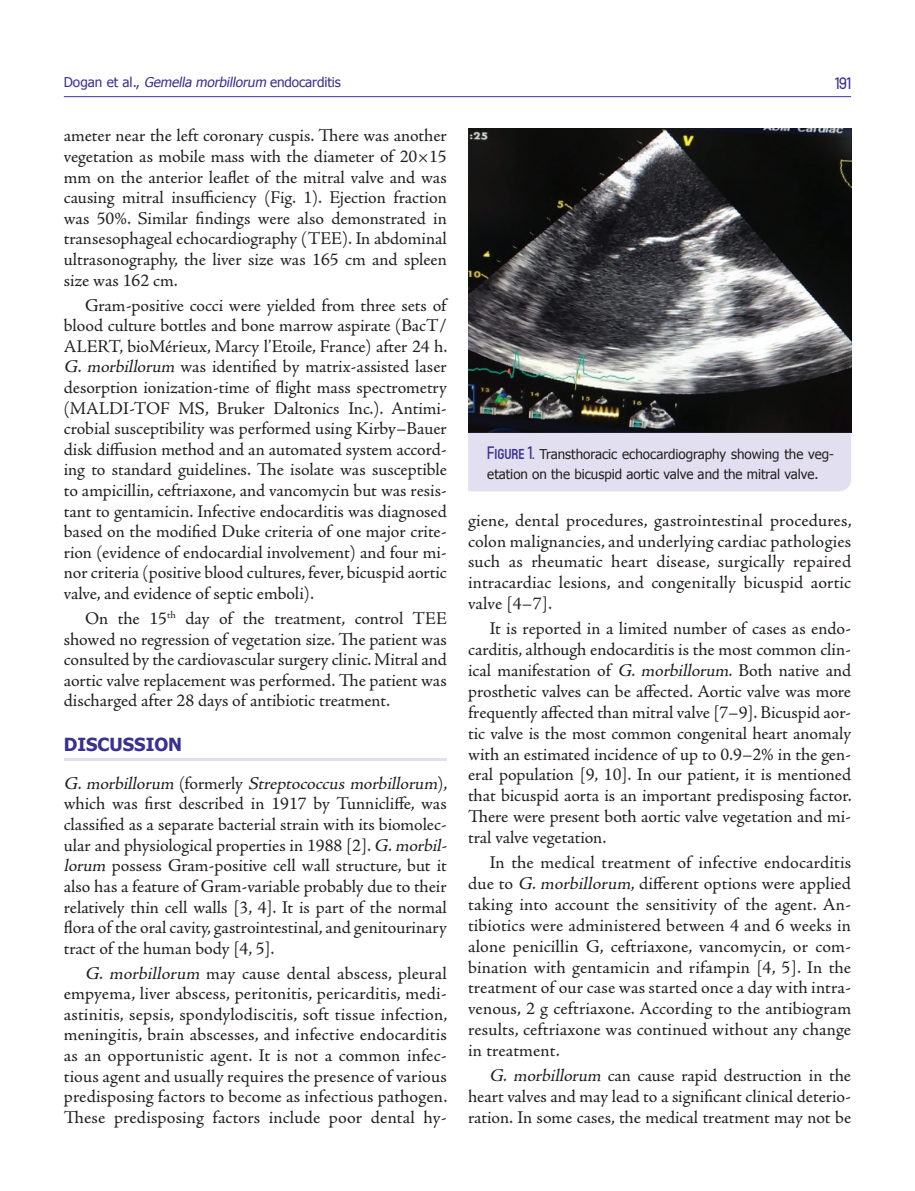
<style>
.page{position:relative;width:915px;height:1191px;background:#fff}
.page>*{position:absolute;margin:0;border:0;box-sizing:border-box;transform-origin:0 0}
._01__Yazı_Metni_NCI{font:18px/20.5px "Adobe Jenson Pro";color:#231f20;text-align:justify}
._06__Yazı_Konu_Basli{font:700 18px "Tahoma";color:#3a3091}
.t1{font:500 16.5px "Circula";color:#3a3091}
._10__Sekil_altyazısı{font:13.5px/19.5px "Tahoma";color:#231f20}
.t2{font:13.5px "Tahoma";letter-spacing:-.005em;color:#3a3091}
.s1{font-style:italic}
.s2{font-family:"Circula";font-weight:500;font-size:18px;color:#3a3091}
</style>
<div class="page">
<hr style="left:64px;top:96px;width:786px;height:1px;background:#3a3091">
<hr style="left:64px;top:758px;width:382px;height:3px;background:#e2e0f0">
<img style="left:468px;top:128px;width:382px;height:305px">
<div style="left:468px;top:433px;width:382px;height:58px;background:#e2e0f0"></div>
<p class="t2" style="left:64px;top:73px;width:278px">Dogan et al., <span class="s1">Gemella morbillorum</span> endocarditis</p>
<p class="t1" style="left:834px;top:73px;width:18px">191</p>
<p class="_01__Yazı_Metni_NCI" style="left:64px;top:126px;width:384px">ameter near the left coronary cuspis. There was another vegetation as mobile mass with the diameter of 20×15 mm on the anterior leaflet of the mitral valve and was causing mitral insufficiency (Fig. 1). Ejection fraction was 50%. Similar findings were also demonstrated in transesophageal echocardiography (TEE). In abdominal ultrasonography, the liver size was 165 cm and spleen size was 162 cm.</p>
<p class="_01__Yazı_Metni_NCI" style="left:64px;top:295px;width:385px;text-indent:21px">Gram-positive cocci were yielded from three sets of blood culture bottles and bone marrow aspirate (BacT/ ALERT, bioMérieux, Marcy l’Etoile, France) after 24 h.<br><span class="s1">G. morbillorum</span> was identified by matrix-assisted laser desorption ionization-time of flight mass spectrometry (MALDI-TOF MS, Bruker Daltonics Inc.). Antimi&shy;crobial susceptibility was performed using Kirby–Bauer disk diffusion method and an automated system accord&shy;ing to standard guidelines. The isolate was susceptible to ampicillin, ceftriaxone, and vancomycin but was resis&shy;tant to gentamicin. Infective endocarditis was diagnosed based on the modified Duke criteria of one major crite&shy;rion (evidence of endocardial involvement) and four mi&shy;nor criteria (positive blood cultures, fever, bicuspid aortic valve, and evidence of septic emboli).</p>
<p class="_01__Yazı_Metni_NCI" style="left:64px;top:608px;width:384px;text-indent:21px">On the 15<sup>th</sup> day of the treatment, control TEE showed no regression of vegetation size. The patient was consulted by the cardiovascular surgery clinic. Mitral and aortic valve replacement was performed. The patient was discharged after 28 days of antibiotic treatment.</p>
<p class="_06__Yazı_Konu_Basli" style="left:64px;top:732px;width:120px">DISCUSSION</p>
<p class="_01__Yazı_Metni_NCI" style="left:64px;top:773px;width:388px;text-align:left"><span class="s1">G.morbillorum</span> ( fo r m e r l y <span class="s1">Streptococcus morbillorum</span>) , which was first described in 1917 by Tunnicliffe, was classified as a separate bacterial strain with its biomolec&shy;ular and physiological properties in 1988 [2]. <span class="s1">G.morbil&shy;lorum</span> possess Gram-positive cell wall structure, but it also has a feature of Gram-variable probably due to their relatively thin cell walls [3, 4]. It is part of the normal flora of the oral cavity, gastrointestinal, and genitourinary tract of the human body [4, 5].</p>
<p class="_01__Yazı_Metni_NCI" style="left:64px;top:963px;width:385px;text-indent:21px"><span class="s1">G. morbillorum</span> may cause dental abscess, pleural empyema, liver abscess, peritonitis, pericarditis, medi&shy;astinitis, sepsis, spondylodiscitis, soft tissue infection, meningitis, brain abscesses, and infective endocarditis as an opportunistic agent. It is not a common infec&shy;tious agent and usually requires the presence of various predisposing factors to become as infectious pathogen.<br>These predisposing factors include poor dental hy-</p>
<p class="_10__Sekil_altyazısı" style="left:487px;top:444px;width:348px"><span class="s2">Figure 1.</span> Transthoracic echocardiography showing the veg&shy;etation on the bicuspid aortic valve and the mitral valve.</p>
<p class="_01__Yazı_Metni_NCI" style="left:468px;top:510px;width:385px">giene, dental procedures, gastrointestinal procedures, colon malignancies, and underlying cardiac pathologies such as rheumatic heart disease, surgically repaired intracardiac lesions, and congenitally bicuspid aortic valve [4–7].</p>
<p class="_01__Yazı_Metni_NCI" style="left:468px;top:618px;width:385px;text-indent:21px">It is reported in a limited number of cases as endo&shy;carditis, although endocarditis is the most common clin&shy;ical manifestation of <span class="s1">G. morbillorum</span>. Both native and prosthetic valves can be affected. Aortic valve was more frequently affected than mitral valve [7–9]. Bicuspid aor&shy;tic valve is the most common congenital heart anomaly with an estimated incidence of up to 0.9–2% in the gen&shy;eral population [9, 10]. In our patient, it is mentioned that bicuspid aorta is an important predisposing factor.<br>There were present both aortic valve vegetation and mi&shy;tral valve vegetation.</p>
<p class="_01__Yazı_Metni_NCI" style="left:468px;top:852px;width:384px;text-indent:21px">In the medical treatment of infective endocarditis due to <span class="s1">G.morbillorum</span>, different options were applied taking into account the sensitivity of the agent. An&shy;tibiotics were administered between 4 and 6 weeks in alone penicillin G, ceftriaxone, vancomycin, or com&shy;bination with gentamicin and rifampin [4, 5]. In the treatment of our case was started once a day with intra&shy;venous, 2 g ceftriaxone. According to the antibiogram results, ceftriaxone was continued without any change in treatment.</p>
<p class="_01__Yazı_Metni_NCI" style="left:468px;top:1065px;width:384px;text-indent:21px"><span class="s1">G. morbillorum</span> can cause rapid destruction in the heart valves and may lead to a significant clinical deterio&shy;ration. In some cases, the medical treatment may not be</p>
</div>
